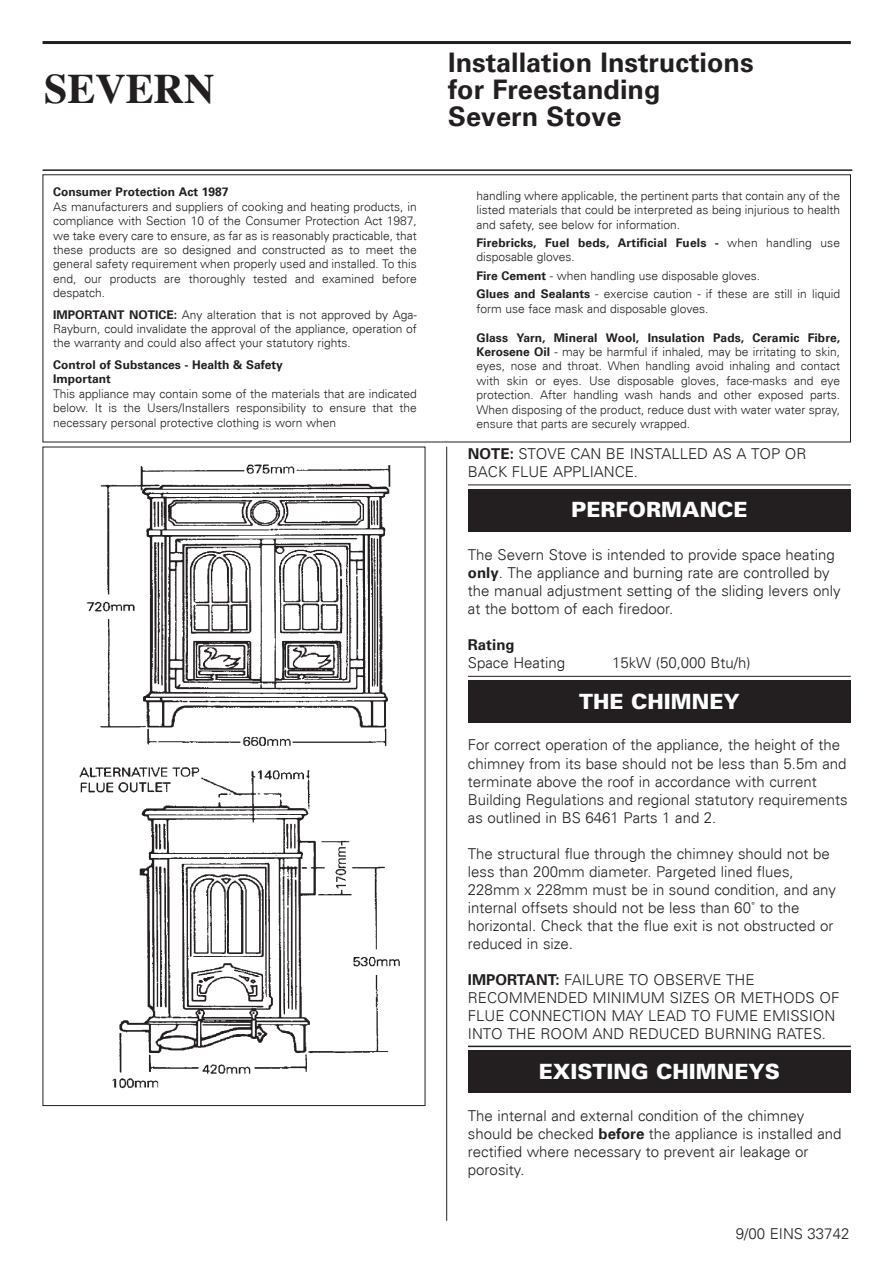
<style>
.page{position:relative;width:893px;height:1262px;background:#fff}
.page>*{position:absolute;margin:0;border:0;box-sizing:border-box;transform-origin:0 0}
.t1{font:700 42px "Times";color:#231f20}
.t2{font:700 27px/27px "Univers";color:#231f20}
.t3{font:900 21px "Univers";color:#fff}
.t4{font:300 15px/18px "Univers";color:#231f20}
.t5{font:700 15px "Univers";color:#231f20}
.t6{font:300 12px/14.4px "Univers";color:#231f20;text-align:justify}
.t7{font:700 12px/14.4px "Univers";color:#231f20}
.s1{font-weight:700}
.s2{font-weight:300}
</style>
<div class="page">
<hr style="left:43px;top:41px;width:807px;height:3px;background:#231f20">
<hr style="left:43px;top:169px;width:809px;height:2px;background:#231f20">
<hr style="left:446px;top:446px;width:1px;height:774px;background:#231f20">
<img style="left:79px;top:464px;width:321px;height:625px">
<div style="left:468px;top:489px;width:382px;height:42px;background:#231f20"></div>
<div style="left:468px;top:680px;width:382px;height:43px;background:#231f20"></div>
<div style="left:468px;top:1050px;width:382px;height:43px;background:#231f20"></div>
<hr style="left:468px;top:484px;width:382px;height:1px;background:#231f20">
<hr style="left:468px;top:676px;width:382px;height:1px;background:#231f20">
<hr style="left:468px;top:1045px;width:382px;height:2px;background:#231f20">
<h1 class="t1" style="left:44px;top:71px;width:172px">SEVERN</h1>
<p class="t7" style="left:53px;top:185px;width:177px">Consumer Protection Act 1987</p>
<p class="t6" style="left:53px;top:199px;width:365px">As manufacturers and suppliers of cooking and heating products, in compliance with Section 10 of the Consumer Protection Act 1987, we take every care to ensure, as far as is reasonably practicable, that these products are so designed and constructed as to meet the general safety requirement when properly used and installed. To this end, our products are thoroughly tested and examined before despatch.</p>
<p class="t6" style="left:53px;top:307px;width:365px"><span class="s1">IMPORTANT NOTICE:</span> Any alteration that is not approved by Aga-Rayburn, could invalidate the approval of the appliance, operation of the warranty and could also affect your statutory rights.</p>
<p class="t7" style="left:53px;top:357px;width:231px">Control of Substances - Health &amp; Safety<br>Important</p>
<p class="t6" style="left:53px;top:386px;width:365px">This appliance may contain some of the materials that are indicated below. It is the Users/Installers responsibility to ensure that the necessary personal protective clothing is worn when</p>
<h2 class="t2" style="left:448px;top:49px;width:307px">Installation Instructions for Freestanding<br>Severn Stove</h2>
<p class="t6" style="left:476px;top:188px;width:365px">handling where applicable, the pertinent parts that contain any of the listed materials that could be interpreted as being injurious to health and safety, see below for information.</p>
<p class="t7" style="left:476px;top:236px;width:365px">Firebricks, Fuel beds, Artificial Fuels - <span class="s2">when handling use disposable gloves.</span></p>
<p class="t6" style="left:476px;top:266px;width:365px;line-height:18.5px"><span class="s1">Fire Cement</span> - when handling use disposable gloves.<br><span class="s1">Glues and Sealants</span> - exercise caution - if these are still in liquid</p>
<p class="t6" style="left:476px;top:301px;width:234px">form use face mask and disposable gloves.</p>
<p class="t6" style="left:476px;top:330px;width:365px"><span class="s1">Glass Yarn, Mineral Wool, Insulation Pads, Ceramic Fibre, Kerosene Oil</span> - may be harmful if inhaled, may be irritating to skin, eyes, nose and throat. When handling avoid inhaling and contact with skin or eyes. Use disposable gloves, face-masks and eye protection. After handling wash hands and other exposed parts.<br>When disposing of the product, reduce dust with water water spray, ensure that parts are securely wrapped.</p>
<p class="t4" style="left:468px;top:444px;width:340px"><span class="s1">NOTE:</span> STOVE CAN BE INSTALLED AS A TOP OR<br>BACK FLUE APPLIANCE.</p>
<h3 class="t3" style="left:571px;top:502px;width:178px">PERFORMANCE</h3>
<p class="t4" style="left:468px;top:545px;width:374px">The Severn Stove is intended to provide space heating <span class="s1">only</span>. The appliance and burning rate are controlled by the manual adjustment setting of the sliding levers only at the bottom of each firedoor.</p>
<p class="t5" style="left:468px;top:635px;width:48px">Rating</p>
<p class="t4" style="left:468px;top:653px;width:99px">Space Heating</p>
<p class="t4" style="left:612px;top:653px;width:140px">15kW (50,000 Btu/h)</p>
<h3 class="t3" style="left:579px;top:693px;width:162px">THE CHIMNEY</h3>
<p class="t4" style="left:468px;top:736px;width:381px">For correct operation of the appliance, the height of the chimney from its base should not be less than 5.5m and terminate above the roof in accordance with current Building Regulations and regional statutory requirements as outlined in BS 6461 Parts 1 and 2.</p>
<p class="t4" style="left:468px;top:844px;width:369px">The structural flue through the chimney should not be less than 200mm diameter. Pargeted lined flues, 228mm x 228mm must be in sound condition, and any internal offsets should not be less than 60˚ to the horizontal. Check that the flue exit is not obstructed or reduced in size.</p>
<p class="t4" style="left:468px;top:970px;width:373px"><span class="s1">IMPORTANT:</span> FAILURE TO OBSERVE THE RECOMMENDED MINIMUM SIZES OR METHODS OF FLUE CONNECTION MAY LEAD TO FUME EMISSION INTO THE ROOM AND REDUCED BURNING RATES.</p>
<h3 class="t3" style="left:539px;top:1063px;width:242px">EXISTING CHIMNEYS</h3>
<p class="t4" style="left:468px;top:1107px;width:375px">The internal and external condition of the chimney should be checked <span class="s1">before</span> the appliance is installed and rectified where necessary to prevent air leakage or porosity.</p>
<p class="t4" style="left:736px;top:1224px;width:115px">9/00 EINS 33742</p>
</div>
